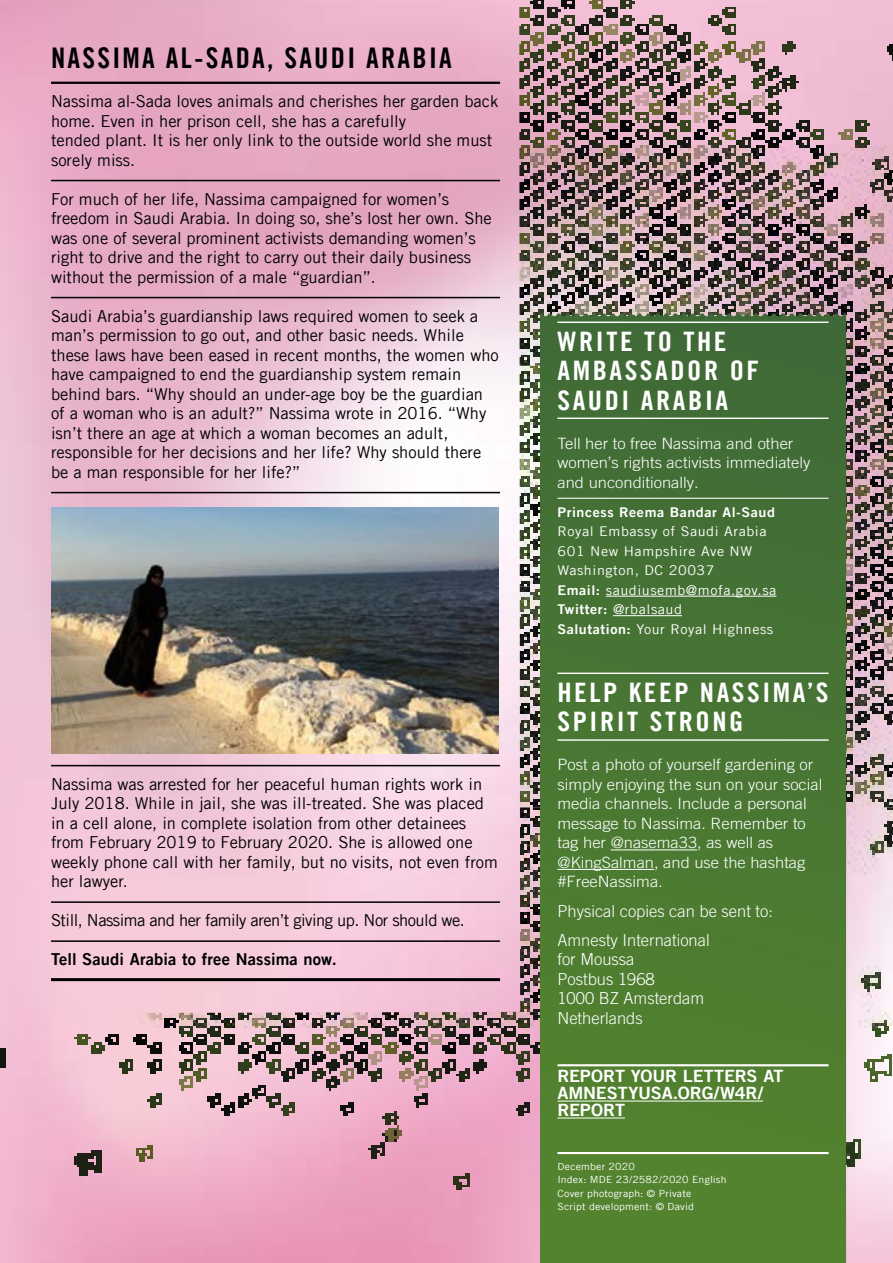
<style>
.page{position:relative;width:893px;height:1263px;background:#fff}
.page>*{position:absolute;margin:0;border:0;box-sizing:border-box;transform-origin:0 0}
.t1{font:28.5px "Amnesty Trade Gothic Bd Cn 20";letter-spacing:.08em;color:#000}
.t2{font:26.85px/29.2px "Amnesty Trade Gothic Bd Cn 20";letter-spacing:.09em;color:#fff;scale:1.06 1}
.t3{font:16.95px/17px "Amnesty Trade Gothic Bd 2";letter-spacing:-.01em;color:#fff;scale:1.06 1}
.t4{font:16.5px/19.5px "Amnesty Trade Gothic";color:#000}
.t5{font:300 16.5px/19.5px "Amnesty Trade Gothic";color:#fff}
.t6{font:16.5px "Amnesty Trade Gothic";letter-spacing:-.03em;color:#000}
.t7{font:16.5px "Amnesty Trade Gothic Bd 2";letter-spacing:.01em;color:#000}
.t8{font:300 15.6px/19.5px "Amnesty Trade Gothic";color:#fff;scale:1.06 1}
.t9{font:13.5px/19.5px "Amnesty Trade Gothic";letter-spacing:.04em;color:#fff;scale:1.06 1}
.t10{font:13.5px "Amnesty Trade Gothic Bd 2";letter-spacing:.04em;color:#fff;scale:1.06 1}
.t11{font:9.9px/12.8px "Amnesty Trade Gothic";letter-spacing:.015em;color:#fff;scale:1.06 1}
.s1{font-family:"Amnesty Trade Gothic Bd 2"}
</style>
<div class="page">
<img style="left:0;top:0;width:519px;height:807px">
<img style="left:519px;top:0;width:374px;height:807px">
<img style="left:0;top:807px;width:893px;height:456px">
<svg style="left:540px;top:314px;width:306px;height:949px;background:#4a7733"></svg>
<hr style="left:51px;top:82px;width:449px;height:2px;background:#000">
<hr style="left:51px;top:180px;width:449px;height:1px;background:#000">
<hr style="left:51px;top:297px;width:449px;height:1px;background:#000">
<hr style="left:51px;top:492px;width:449px;height:1px;background:#000">
<hr style="left:51px;top:765px;width:449px;height:1px;background:#000">
<hr style="left:51px;top:901px;width:449px;height:2px;background:#000">
<hr style="left:51px;top:940px;width:449px;height:2px;background:#000">
<hr style="left:51px;top:978px;width:449px;height:3px;background:#000">
<img style="left:51px;top:508px;width:447px;height:246px">
<hr style="left:557px;top:322px;width:272px;height:1px;background:#fff">
<hr style="left:557px;top:418px;width:272px;height:1px;background:#fff">
<hr style="left:557px;top:498px;width:272px;height:1px;background:#fff">
<hr style="left:606px;top:596px;width:170px;height:1px;background:#fff">
<hr style="left:613px;top:615px;width:69px;height:1px;background:#fff">
<hr style="left:557px;top:673px;width:272px;height:1px;background:#fff">
<hr style="left:557px;top:739px;width:272px;height:2px;background:#fff">
<hr style="left:611px;top:849px;width:86px;height:1px;background:#fff">
<hr style="left:557px;top:869px;width:97px;height:1px;background:#fff">
<hr style="left:557px;top:1064px;width:272px;height:2px;background:#fff">
<hr style="left:557px;top:1100px;width:206px;height:1px;background:#fff">
<hr style="left:557px;top:1117px;width:68px;height:1px;background:#fff">
<hr style="left:557px;top:1152px;width:272px;height:2px;background:#fff">
<h1 class="t1" style="left:51px;top:41px;width:402px">NASSIMA AL-SADA, SAUDI ARABIA</h1>
<p class="t4" style="left:51px;top:91px;width:449px">Nassima al-Sada loves animals and cherishes her garden back home. Even in her prison cell, she has a carefully<br>tended plant. It is her only link to the outside world she must sorely miss.</p>
<p class="t4" style="left:51px;top:189px;width:442px">For much of her life, Nassima campaigned for women’s freedom in Saudi Arabia. In doing so, she’s lost her own. She was one of several prominent activists demanding women’s right to drive and the right to carry out their daily business without the permission of a male “guardian”.</p>
<p class="t4" style="left:51px;top:306px;width:449px">Saudi Arabia’s guardianship laws required women to seek a man’s permission to go out, and other basic needs. While these laws have been eased in recent months, the women who have campaigned to end the guardianship system remain behind bars. “Why should an under-age boy be the guardian of a woman who is an adult?” Nassima wrote in 2016. “Why isn’t there an age at which a woman becomes an adult, responsible for her decisions and her life? Why should there be a man responsible for her life?”</p>
<p class="t4" style="left:51px;top:774px;width:448px">Nassima was arrested for her peaceful human rights work in July 2018. While in jail, she was ill-treated. She was placed in a cell alone, in complete isolation from other detainees from February 2019 to February 2020. She is allowed one weekly phone call with her family, but no visits, not even from her lawyer.</p>
<p class="t6" style="left:51px;top:910px;width:415px">Still, Nassima and her family aren’t giving up. Nor should we.</p>
<p class="t7" style="left:51px;top:949px;width:287px">Tell Saudi Arabia to free Nassima now.</p>
<h2 class="t2" style="left:557px;top:327px;width:192px">WRITE TO THE<br>AMBASSADOR OF<br>SAUDI ARABIA</h2>
<p class="t8" style="left:557px;top:433px;width:240px">Tell her to free Nassima and other women’s rights activists immediately and unconditionally.</p>
<p class="t10" style="left:557px;top:504px;width:207px">Princess Reema Bandar Al-Saud</p>
<p class="t9" style="left:557px;top:522px;width:208px">Royal Embassy of Saudi Arabia<br>601 New Hampshire Ave NW<br>Washington, DC 20037<br><span class="s1">Email:</span> saudiusemb@mofa.gov.sa<br><span class="s1">Twitter:</span> @rbalsaud<br><span class="s1">Salutation:</span> Your Royal Highness</p>
<h2 class="t2" style="left:557px;top:678px;width:257px">HELP KEEP NASSIMA’S<br>SPIRIT STRONG</h2>
<p class="t8" style="left:557px;top:755px;width:251px">Post a photo of yourself gardening or simply enjoying the sun on your social media channels. Include a personal message to Nassima. Remember to tag her @nasema33, as well as @KingSalman, and use the hashtag #FreeNassima.</p>
<p class="t5" style="left:557px;top:896px;width:217px;line-height:29.2px">Physical copies can be sent to:<br>Amnesty International</p>
<p class="t5" style="left:557px;top:949px;width:148px">for Moussa<br>Postbus 1968<br>1000 BZ Amsterdam<br>Netherlands</p>
<p class="t3" style="left:557px;top:1067px;width:215px">REPORT YOUR LETTERS AT<br>AMNESTYUSA.ORG/W4R/<br>REPORT</p>
<p class="t11" style="left:557px;top:1160px;width:161px">December 2020<br>Index: MDE 23/2582/2020 English</p>
<p class="t11" style="left:557px;top:1187px;width:130px">Cover photograph: © Private<br>Script development: © David</p>
</div>
